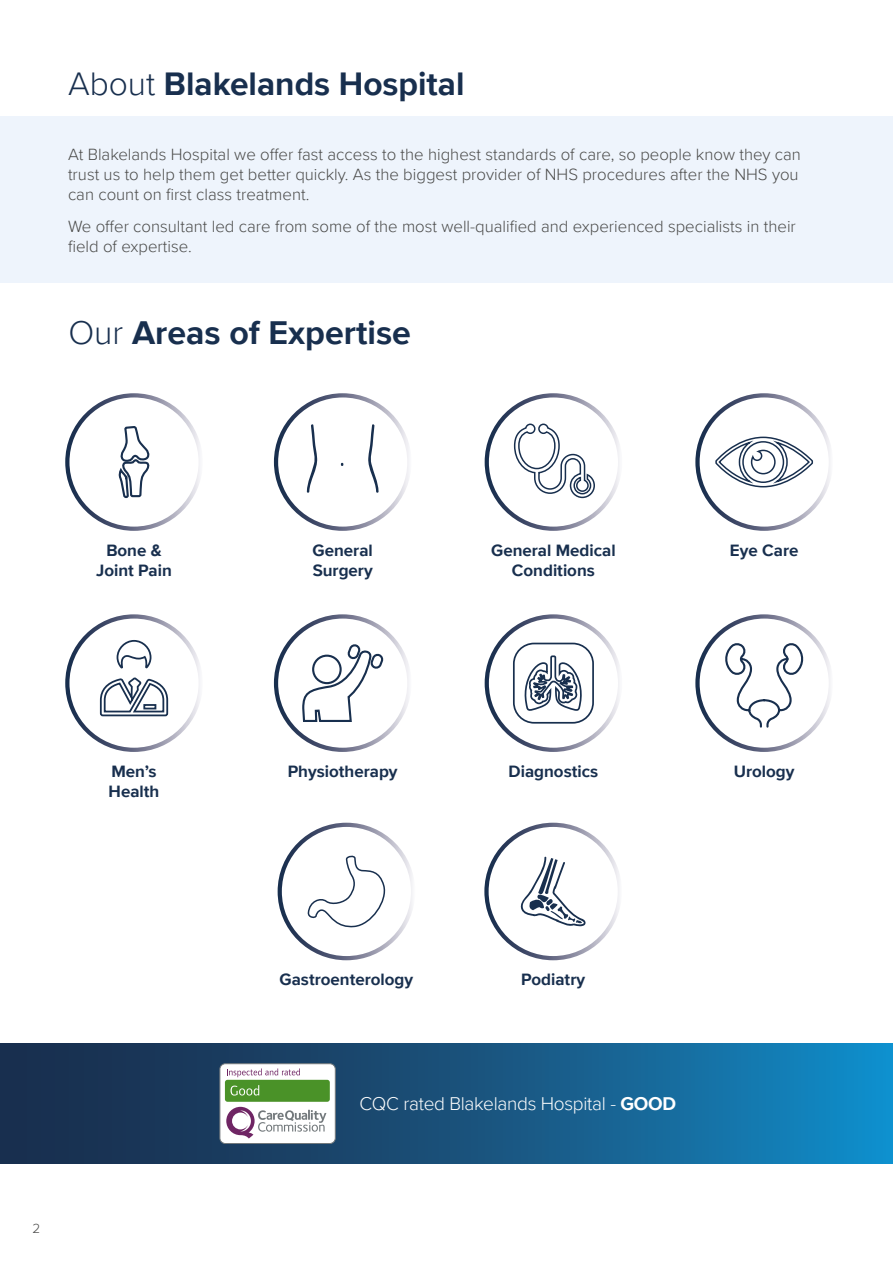
<style>
.page{position:relative;width:893px;height:1263px;background:#fff}
.page>*{position:absolute;margin:0;border:0;box-sizing:border-box;transform-origin:0 0}
.t1{font:700 33.9px "Proxima Nova";color:#182f4e}
.t2{font:700 33.45px "Proxima Nova";color:#182f4e}
.t3{font:300 19.05px "Proxima Nova";letter-spacing:-.015em;color:#fff}
.t4{font:700 16.95px/20.2px "Proxima Nova";color:#182f4e;text-align:center}
.t5{font:300 16.8px/20.1px "Proxima Nova";color:#4a4a49}
.t6{font:300 13.5px "Proxima Nova";color:#4a4a49}
.s1{font-weight:300}
.s2{font-weight:700}
</style>
<div class="page">
<div style="left:0;top:117px;width:893px;height:166px;background:#eef4fc"></div>
<svg style="left:715px;top:436px;width:99px;height:52px"></svg>
<svg style="left:308px;top:855px;width:78px;height:73px"></svg>
<svg style="left:520px;top:856px;width:66px;height:71px"></svg>
<div style="left:0;top:1044px;width:893px;height:119px;background:linear-gradient(to right,#1b2440,#1487c1)"></div>
<div style="left:220px;top:1064px;width:115px;height:79px;background:#fff;border-radius:5px"></div>
<div style="left:220px;top:1063px;width:116px;height:81px;border:1px solid #73797c;border-radius:5px"></div>
<svg style="left:227px;top:1068px;width:73px;height:9px"></svg>
<div style="left:225px;top:1080px;width:105px;height:22px;background:#4a9228;border-radius:3px"></div>
<svg style="left:231px;top:1085px;width:28px;height:10px"></svg>
<svg style="left:226px;top:1107px;width:100px;height:31px"></svg>
<div style="left:65px;top:393px;width:138px;height:138px;border:4px solid #fff;border-radius:50%"></div>
<div style="left:274px;top:393px;width:137px;height:138px;border:4px solid #fff;border-radius:50%"></div>
<div style="left:485px;top:393px;width:137px;height:138px;border:4px solid #fff;border-radius:50%"></div>
<div style="left:695px;top:393px;width:138px;height:138px;border:4px solid #fff;border-radius:50%"></div>
<div style="left:65px;top:614px;width:138px;height:138px;border:4px solid #fff;border-radius:50%"></div>
<div style="left:274px;top:614px;width:137px;height:138px;border:4px solid #fff;border-radius:50%"></div>
<div style="left:485px;top:614px;width:137px;height:138px;border:4px solid #fff;border-radius:50%"></div>
<div style="left:695px;top:614px;width:138px;height:138px;border:4px solid #fff;border-radius:50%"></div>
<div style="left:278px;top:823px;width:137px;height:137px;border:4px solid #fff;border-radius:50%"></div>
<div style="left:484px;top:823px;width:138px;height:137px;border:4px solid #fff;border-radius:50%"></div>
<svg style="left:119px;top:426px;width:31px;height:73px"></svg>
<svg style="left:99px;top:640px;width:70px;height:77px"></svg>
<svg style="left:725px;top:643px;width:79px;height:85px"></svg>
<svg style="left:302px;top:644px;width:82px;height:78px"></svg>
<div style="left:312px;top:655px;width:30px;height:29px;border:2px solid #182f4e;border-radius:50%"></div>
<svg style="left:368px;top:424px;width:11px;height:69px"></svg>
<svg style="left:307px;top:424px;width:11px;height:69px"></svg>
<svg style="left:524px;top:642px;width:60px;height:69px"></svg>
<div style="left:513px;top:643px;width:81px;height:81px;border:2px solid #182f4e;border-radius:20px"></div>
<svg style="left:513px;top:423px;width:83px;height:89px"></svg>
<h2 class="t2" style="left:68px;top:58px;width:398px"><span class="s1">About</span> Blakelands Hospital</h2>
<p class="t5" style="left:68px;top:144px;width:734px">At Blakelands Hospital we offer fast access to the highest standards of care, so people know they can trust us to help them get better quickly. As the biggest provider of NHS procedures after the NHS you can count on first class treatment.</p>
<p class="t5" style="left:68px;top:216px;width:729px">We offer consultant led care from some of the most well-qualified and experienced specialists in their field of expertise.</p>
<h1 class="t1" style="left:68px;top:308px;width:344px"><span class="s1">Our</span> Areas of Expertise</h1>
<p class="t4" style="left:96px;top:540px;width:77px">Bone &amp;<br>Joint Pain</p>
<p class="t4" style="left:313px;top:540px;width:62px;text-align:left">General<br>Surgery</p>
<p class="t4" style="left:491px;top:540px;width:126px">General Medical<br>Conditions</p>
<p class="t4" style="left:730px;top:540px;width:70px">Eye Care</p>
<p class="t6" style="left:33px;top:1219px;width:9px">2</p>
<p class="t4" style="left:109px;top:761px;width:52px;text-align:left">Men’s<br>Health</p>
<p class="t4" style="left:288px;top:761px;width:111px">Physiotherapy</p>
<p class="t4" style="left:509px;top:761px;width:91px">Diagnostics</p>
<p class="t4" style="left:734px;top:761px;width:62px">Urology</p>
<p class="t4" style="left:280px;top:969px;width:135px">Gastroenterology</p>
<p class="t4" style="left:521px;top:969px;width:65px">Podiatry</p>
<p class="t3" style="left:359px;top:1090px;width:318px">CQC rated Blakelands Hospital - <span class="s2">GOOD</span></p>
</div>
